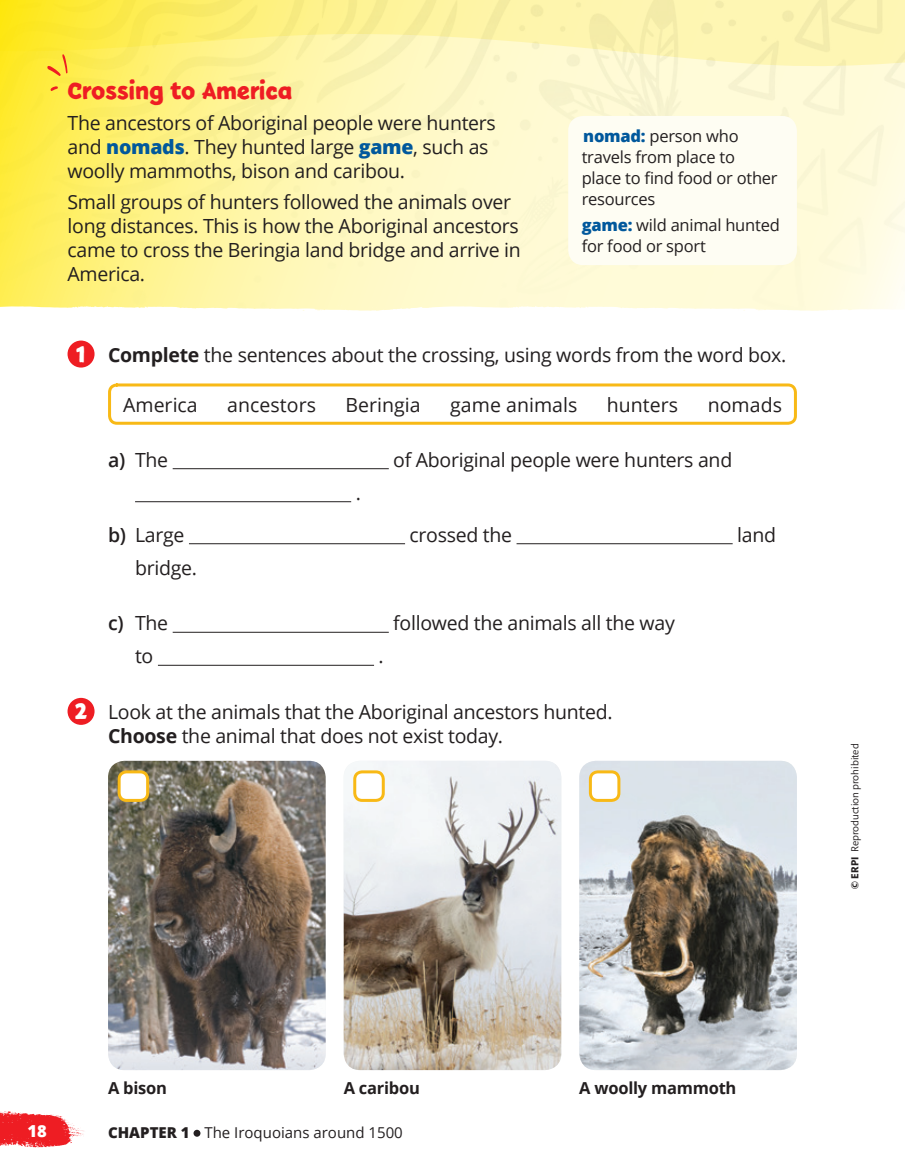
<style>
.page{position:relative;width:905px;height:1175px;background:#fff}
.page>*{position:absolute;margin:0;border:0;box-sizing:border-box;transform-origin:0 0}
.t1{font:24px "Terry Junior Basic";color:#ee1d23}
.t2{font:24px "Terry Junior Basic";color:#fff}
.t3{font:19.5px/24px "Open Sans";letter-spacing:-.015em;color:#231f20}
.t4{font:19.5px "Open Sans";letter-spacing:.005em;color:#231f20}
.t5{font:16.5px/21px "Open Sans";letter-spacing:-.015em;color:#231f20}
.t6{font:700 16.5px "Open Sans";letter-spacing:-.015em;color:#231f20}
.t7{font:800 16.5px "Open Sans";color:#fff}
.t8{font:15px "Open Sans";color:#231f20}
.t9{font:10.5px "Mundo Sans Pro";color:#231f20}
.s1{font-weight:800;color:#01589c}
.s2{font-weight:700}
.s3{font-weight:600}
.s4{font-weight:800}
</style>
<div class="page">
<svg style="left:0;top:0;width:904px;height:305px;background:#fdf4a8"></svg>
<svg style="left:0;top:305px;width:897px;height:6px"></svg>
<svg style="left:47px;top:54px;width:21px;height:22px"></svg>
<svg style="left:50px;top:86px;width:8px;height:5px"></svg>
<div style="left:568px;top:116px;width:228px;height:149px;background:#fefdf3;border-radius:15px"></div>
<div style="left:108px;top:383px;width:688px;height:42px;border:3px solid #f8b916;border-radius:8px"></div>
<hr style="left:173px;top:468px;width:216px;height:1px;background:#231f20">
<hr style="left:135px;top:501px;width:216px;height:1px;background:#231f20">
<hr style="left:189px;top:543px;width:216px;height:1px;background:#231f20">
<hr style="left:516px;top:543px;width:216px;height:1px;background:#231f20">
<hr style="left:173px;top:632px;width:216px;height:1px;background:#231f20">
<hr style="left:158px;top:665px;width:216px;height:1px;background:#231f20">
<div style="left:68px;top:340px;width:26px;height:27px;background:#ee1d23;border-radius:50%"></div>
<div style="left:68px;top:698px;width:26px;height:27px;background:#ee1d23;border-radius:50%"></div>
<img style="left:108px;top:760px;width:218px;height:310px">
<div style="left:119px;top:772px;width:29px;height:28px;background:#fff;border-radius:8px"></div>
<div style="left:118px;top:770px;width:31px;height:32px;border:3px solid #f8b916;border-radius:8px"></div>
<img style="left:344px;top:761px;width:217px;height:309px">
<div style="left:355px;top:772px;width:28px;height:28px;background:#fff;border-radius:8px"></div>
<div style="left:353px;top:770px;width:32px;height:32px;border:3px solid #f8b916;border-radius:8px"></div>
<img style="left:579px;top:761px;width:217px;height:309px">
<div style="left:590px;top:772px;width:29px;height:28px;background:#fff;border-radius:8px"></div>
<div style="left:589px;top:770px;width:31px;height:32px;border:3px solid #f8b916;border-radius:8px"></div>
<hr style="left:904px;top:0;width:1px;height:802px;background:#ffe601">
<svg style="left:904px;top:789px;width:1px;height:13px"></svg>
<svg style="left:0;top:1111px;width:84px;height:36px"></svg>
<svg style="left:193px;top:1129px;width:7px;height:7px"></svg>
<p class="t1" style="left:68px;top:77px;width:226px">Crossing to America</p>
<p class="t3" style="left:68px;top:111px;width:430px">The ancestors of Aboriginal people were hunters and <span class="s1">nomads</span>. They hunted large <span class="s1">game</span>, such as woolly mammoths, bison and caribou.</p>
<p class="t3" style="left:68px;top:189px;width:455px">Small groups of hunters followed the animals over long distances. This is how the Aboriginal ancestors came to cross the Beringia land bridge and arrive in America.</p>
<p class="t5" style="left:581px;top:125px;width:197px"><span class="s1">nomad:</span> person who travels from place to place to find food or other resources</p>
<p class="t5" style="left:581px;top:214px;width:199px"><span class="s1">game:</span> wild animal hunted for food or sport</p>
<p class="t2" style="left:77px;top:339px;width:10px">1</p>
<p class="t2" style="left:75px;top:696px;width:14px">2</p>
<p class="t3" style="left:108px;top:342px;width:679px"><span class="s2">Complete</span> the sentences about the crossing, using words from the word box.</p>
<p class="t4" style="left:123px;top:391px;width:76px">America</p>
<p class="t4" style="left:227px;top:391px;width:90px">ancestors</p>
<p class="t3" style="left:345px;top:392px;width:77px">Beringia</p>
<p class="t4" style="left:450px;top:391px;width:129px">game animals</p>
<p class="t3" style="left:607px;top:392px;width:73px">hunters</p>
<p class="t3" style="left:707px;top:392px;width:76px">nomads</p>
<p class="t3" style="left:108px;top:447px;width:62px"><span class="s3">a)</span> The</p>
<p class="t3" style="left:393px;top:447px;width:340px">of Aboriginal people were hunters and</p>
<p class="t3" style="left:355px;top:480px;width:7px">.</p>
<p class="t3" style="left:108px;top:522px;width:78px"><span class="s3">b)</span> Large</p>
<p class="t3" style="left:409px;top:522px;width:104px">crossed the</p>
<p class="t3" style="left:737px;top:522px;width:40px">land</p>
<p class="t3" style="left:135px;top:555px;width:63px">bridge.</p>
<p class="t3" style="left:108px;top:610px;width:62px"><span class="s3">c)</span> The</p>
<p class="t3" style="left:393px;top:610px;width:283px">followed the animals all the way</p>
<p class="t3" style="left:135px;top:643px;width:20px">to</p>
<p class="t3" style="left:378px;top:643px;width:7px">.</p>
<p class="t3" style="left:108px;top:699px;width:506px">Look at the animals that the Aboriginal ancestors hunted.<br><span class="s2">Choose</span> the animal that does not exist today.</p>
<p class="t9" style="left:848px;top:888px;width:146px;rotate:-90deg"><span class="s2">© ERPI</span> Reproduction prohibited</p>
<p class="t6" style="left:108px;top:1076px;width:60px">A bison</p>
<p class="t6" style="left:344px;top:1076px;width:78px">A caribou</p>
<p class="t6" style="left:579px;top:1076px;width:159px">A woolly mammoth</p>
<p class="t7" style="left:27px;top:1118px;width:21px">18</p>
<p class="t8" style="left:108px;top:1121px;width:296px"><span class="s4">CHAPTER 1</span> The Iroquoians around 1500</p>
</div>
